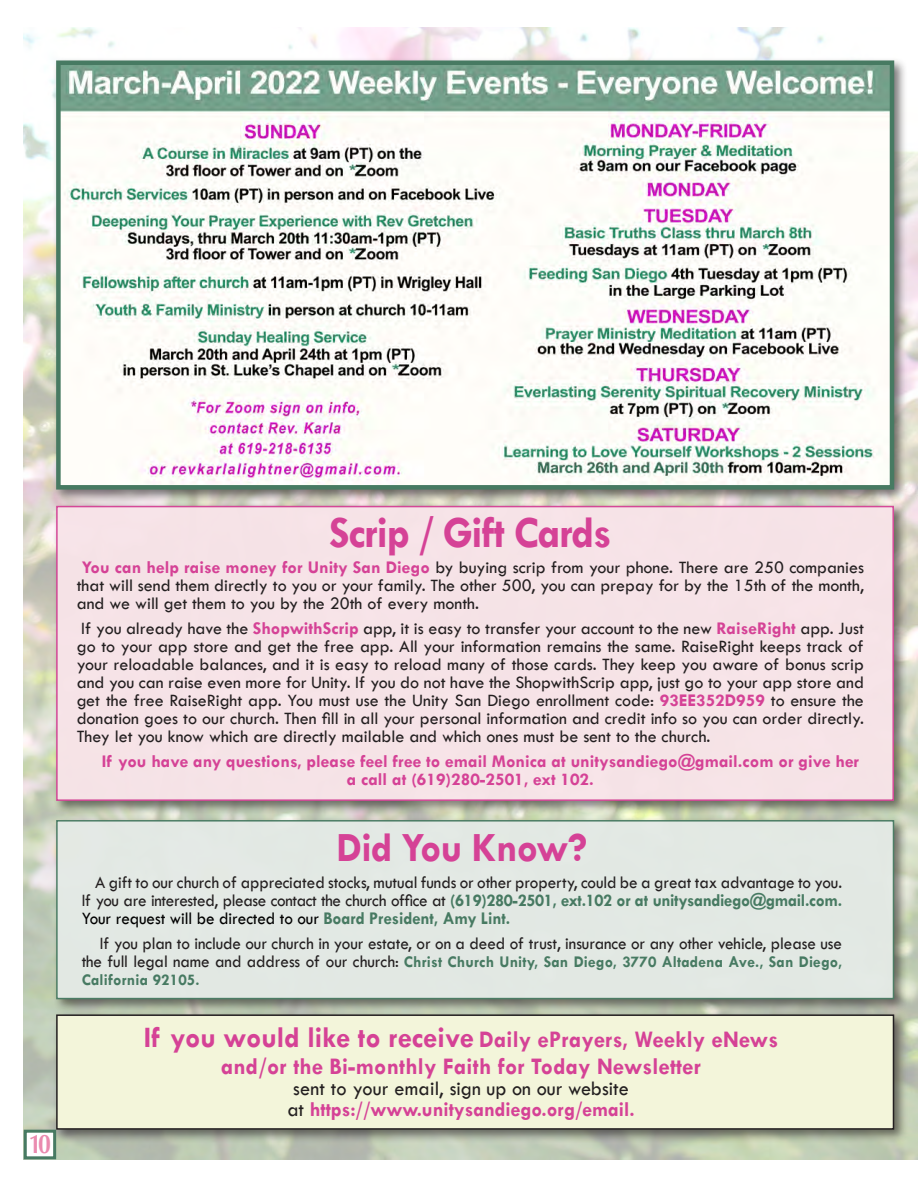
<style>
.page{position:relative;width:918px;height:1188px;background:#fff}
.page>*{position:absolute;margin:0;border:0;box-sizing:border-box;transform-origin:0 0}
.t1{font:700 45px "Tw Cen";letter-spacing:-.03em;color:#d54296;scale:.96 1}
.t2{font:700 42px "Tw Cen";letter-spacing:-.02em;color:#d54296;scale:.96 1}
.t3{font:700 27px "Optima";color:#ea8baf;scale:.86 1}
.t4{font:700 24px "Tw Cen";letter-spacing:.01em;color:#d54296;scale:.96 1}
.t5{font:500 21px/21px "Tw Cen";color:#231f20;scale:.96 1}
.t6{font:500 18px/18px "Tw Cen";letter-spacing:-.005em;color:#231f20;text-align:justify}
.t7{font:500 18px/18px "Tw Cen";letter-spacing:-.005em;color:#231f20;text-align:justify;scale:.95 1}
.t8{font:700 18px/18px "Tw Cen";color:#d54296}
.t9{font:700 16.5px/18px "Tw Cen";letter-spacing:.01em;color:#477a62;scale:.96 1}
.s1{font-weight:700;color:#d54296}
.s2{font-weight:700;color:#477a62}
.s3{color:#000}
.s4{font-weight:500;font-size:18px;color:#231f20}
.s5{font-size:30px}
</style>
<div class="page">
<img style="left:24px;top:27px;width:893px;height:1132px">
<div style="left:52px;top:816px;width:856px;height:197px;background:#231f20;opacity:.6"></div>
<div style="left:57px;top:821px;width:836px;height:178px;background:#e4eae6"></div>
<div style="left:56px;top:820px;width:838px;height:179px;border:2px solid #477a62"></div>
<div style="left:53px;top:1011px;width:854px;height:132px;background:#231f20;opacity:.6"></div>
<div style="left:57px;top:1015px;width:836px;height:114px;background:#f3f5da"></div>
<div style="left:56px;top:1014px;width:838px;height:116px;border:2px solid #231f20"></div>
<div style="left:52px;top:502px;width:855px;height:312px;background:#231f20;opacity:.6"></div>
<div style="left:57px;top:507px;width:836px;height:293px;background:#f8e4e9"></div>
<div style="left:56px;top:506px;width:838px;height:295px;border:2px solid #d54296"></div>
<div style="left:25px;top:1131px;width:30px;height:27px;background:#fff"></div>
<div style="left:24px;top:1130px;width:32px;height:29px;border:3px solid #477a62"></div>
<div style="left:53px;top:57px;width:855px;height:446px;background:#231f20;opacity:.6"></div>
<img style="left:61px;top:65px;width:828px;height:420px">
<div style="left:56px;top:60px;width:838px;height:430px;border:4px solid #477a62"></div>
<p class="t3" style="left:29px;top:1129px;width:27px">10</p>
<p class="t1" style="left:329px;top:506px;width:296px">Scrip / Gift Cards</p>
<p class="t6" style="left:77px;top:559px;width:789px"><span class="s1">You can help raise money for Unity San Diego</span> by buying scrip from your phone. There are 250 companies that will send them directly to you or your family. The other 500, you can prepay for by the 15th of the month, and we will get them to you by the 20th of every month.</p>
<p class="t6" style="left:77px;top:619px;width:789px">If you already have the <span class="s1">ShopwithScrip</span> app, it is easy to transfer your account to the new <span class="s1">RaiseRight</span> app. Just go to your app store and get the free app. All your information remains the same. RaiseRight keeps track of your reloadable balances, and it is easy to reload many of those cards. They keep you aware of bonus scrip and you can raise even more for Unity. If you do not have the ShopwithScrip app, just go to your app store and get the free RaiseRight app. You must use the Unity San Diego enrollment code: <span class="s1">93EE352D959</span> to ensure the donation goes to our church. Then fill in all your personal information and credit info so you can order directly.<br>They let you know which are directly mailable and which ones must be sent to the church.</p>
<p class="t8" style="left:347px;top:752px;width:514px;text-indent:-245px">If you have any questions, please feel free to email Monica at unitysandiego@gmail.com or give her a call at (619)280-2501, ext 102.</p>
<p class="t2" style="left:337px;top:823px;width:262px">Did You Know?</p>
<p class="t7" style="left:82px;top:873px;width:802px;text-indent:13px">A gift to our church of appreciated stocks, mutual funds or other property, could be a great tax advantage to you.<br>If you are interested, please contact the church office at <span class="s2">(619)280-2501, ext.102 or at unitysandiego@gmail.com.<br></span><span class="s3">Your request will be directed to our</span> <span class="s2">Board President, Amy Lint.</span></p>
<p class="t7" style="left:100px;top:934px;width:783px">If you plan to include our church in your estate, or on a deed of trust, insurance or any other vehicle, please use</p>
<p class="t9" style="left:82px;top:952px;width:794px"><span class="s4">the full legal name and address of our church:</span> Christ Church Unity, San Diego, 3770 Altadena Ave., San Diego,<br>California 92105.</p>
<p class="t4" style="left:144px;top:1025px;width:662px"><span class="s5">If you would like to receive</span> Daily ePrayers, Weekly eNews</p>
<p class="t4" style="left:221px;top:1052px;width:501px">and/or the Bi-monthly Faith for Today Newsletter</p>
<p class="t5" style="left:287px;top:1078px;width:363px">sent to your email, sign up on our website at <span class="s1">https://www.unitysandiego.org/email.</span></p>
</div>
